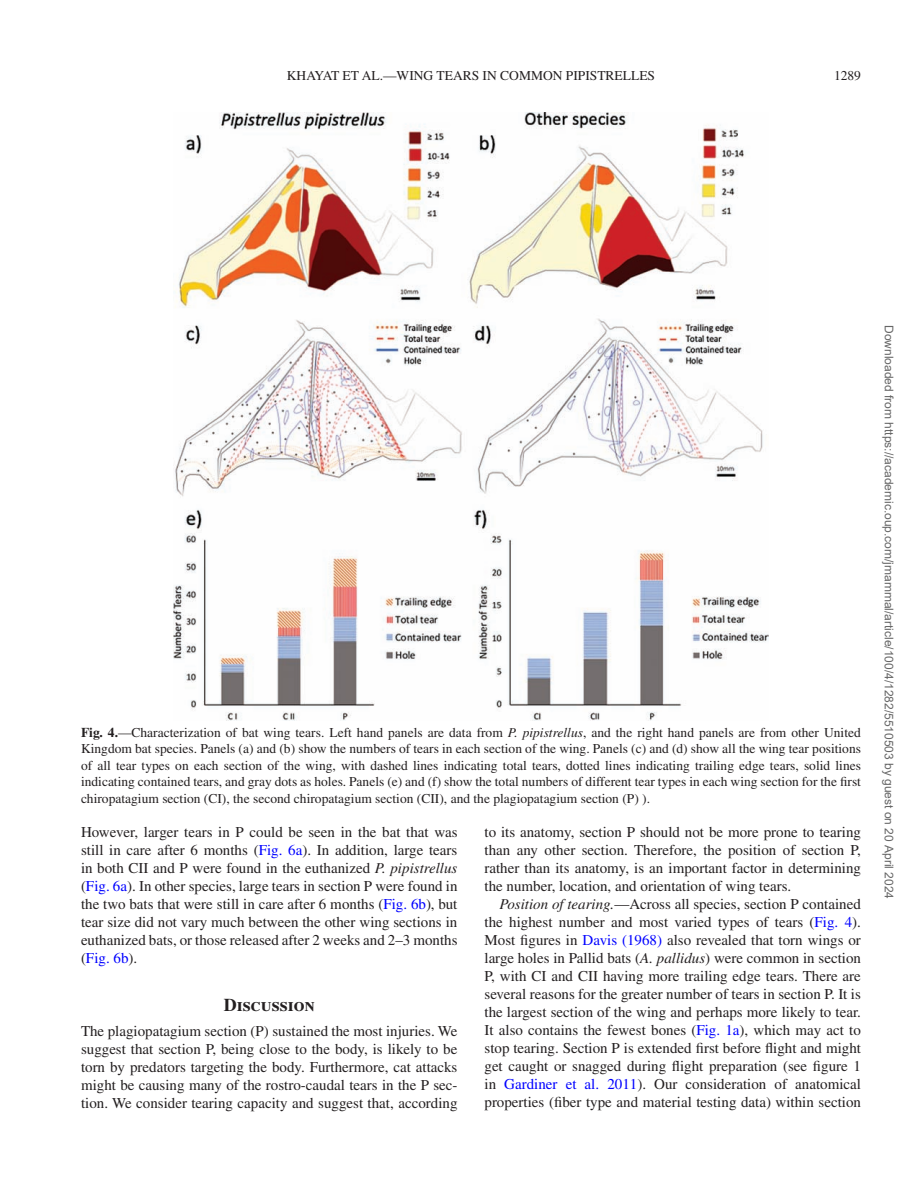
<style>
.page{position:relative;width:918px;height:1188px;background:#fff}
.page>*{position:absolute;margin:0;border:0;box-sizing:border-box;transform-origin:0 0}
.t1{font:700 18px "Times LT Std";color:#231f20}
.t2{font:15px/18px "Times LT Std";color:#231f20;text-align:justify}
.t3{font:13.5px/16.5px "Times LT Std";color:#231f20;text-align:justify}
.t4{font:12px "Arial";color:#666}
.s1{font-weight:700}
.s2{font-style:italic}
.s3{color:#00f}
</style>
<div class="page">
<img style="left:173px;top:112px;width:596px;height:608px">
<p class="t3" style="left:287px;top:67px;width:370px">KHAYAT ET AL.—WING TEARS IN COMMON PIPISTRELLES</p>
<p class="t3" style="left:834px;top:67px;width:28px">1289</p>
<p class="t3" style="left:81px;top:724px;width:782px"><span class="s1">Fig. 4.</span>—Characterization of bat wing tears. Left hand panels are data from <span class="s2">P. pipistrellus</span>, and the right hand panels are from other United Kingdom bat species. Panels (a) and (b) show the numbers of tears in each section of the wing. Panels (c) and (d) show all the wing tear positions of all tear types on each section of the wing, with dashed lines indicating total tears, dotted lines indicating trailing edge tears, solid lines indicating contained tears, and gray dots as holes. Panels (e) and (f) show the total numbers of different tear types in each wing section for the first chiropatagium section (CI), the second chiropatagium section (CII), and the plagiopatagium section (P) ).</p>
<p class="t2" style="left:81px;top:823px;width:378px">However, larger tears in P could be seen in the bat that was still in care after 6 months (<span class="s3">Fig. 6a</span>). In addition, large tears in both CII and P were found in the euthanized <span class="s2">P. pipistrellus </span>(<span class="s3">Fig. 6a</span>). In other species, large tears in section P were found in the two bats that were still in care after 6 months (<span class="s3">Fig. 6b</span>), but tear size did not vary much between the other wing sections in euthanized bats, or those released after 2 weeks and 2–3 months (<span class="s3">Fig. 6b</span>).</p>
<p class="t1" style="left:224px;top:994px;width:92px">Discussion</p>
<p class="t2" style="left:81px;top:1021px;width:378px">The plagiopatagium section (P) sustained the most injuries. We suggest that section P, being close to the body, is likely to be torn by predators targeting the body. Furthermore, cat attacks might be causing many of the rostro-caudal tears in the P sec&shy;tion. We consider tearing capacity and suggest that, according</p>
<p class="t2" style="left:484px;top:823px;width:378px">to its anatomy, section P should not be more prone to tearing than any other section. Therefore, the position of section P, rather than its anatomy, is an important factor in determining the number, location, and orientation of wing tears.</p>
<p class="t2" style="left:484px;top:895px;width:378px;text-indent:15px"><span class="s2">Position of tearing.</span>—Across all species, section P contained the highest number and most varied types of tears (<span class="s3">Fig. 4</span>).<br>Most figures in <span class="s3">Davis (1968)</span> also revealed that torn wings or large holes in Pallid bats (<span class="s2">A. pallidus</span>) were common in section P, with CI and CII having more trailing edge tears. There are several reasons for the greater number of tears in section P. It is the largest section of the wing and perhaps more likely to tear.<br>It also contains the fewest bones (<span class="s3">Fig. 1a</span>), which may act to stop tearing. Section P is extended first before flight and might get caught or snagged during flight preparation (see figure 1 in <span class="s3">Gardiner et al. 2011</span>). Our consideration of anatomical properties (fiber type and material testing data) within section</p>
<p class="t4" style="left:893px;top:325px;width:575px;rotate:90deg">Downloaded from https://academic.oup.com/jmammal/article/100/4/1282/5510503 by guest on 20 April 2024</p>
</div>
